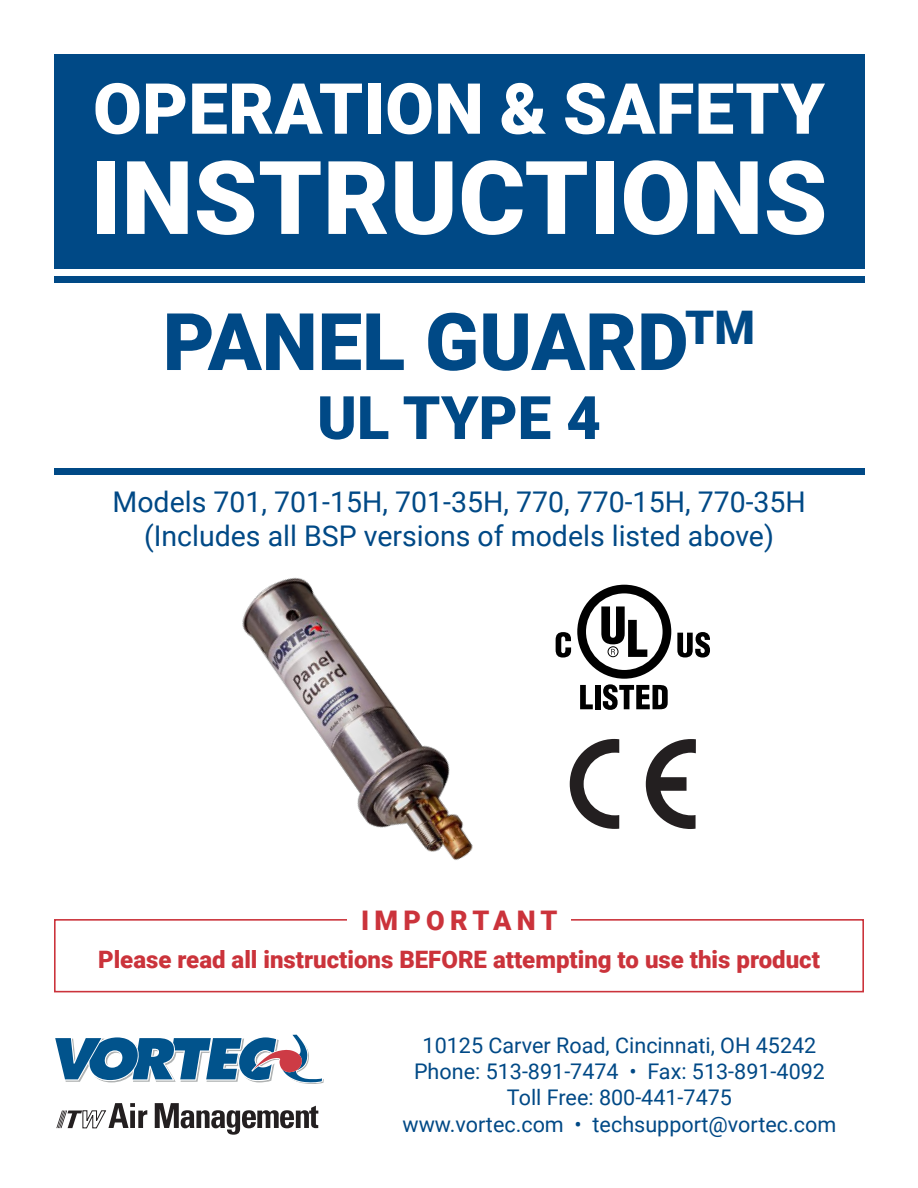
<style>
.page{position:relative;width:918px;height:1188px;background:#fff}
.page>*{position:absolute;margin:0;border:0;box-sizing:border-box;transform-origin:0 0}
.t1{font:900 102px "Roboto";letter-spacing:.005em;color:#fff}
.t2{font:900 79.5px "Roboto";color:#004986}
.t3{font:900 70.5px "Roboto";letter-spacing:.005em;color:#fff}
.t4{font:900 60px "Roboto";color:#004986}
.t5{font:28.5px/34.2px "Roboto";color:#004986;text-align:center}
.t6{font:900 27px "Roboto";letter-spacing:.195em;color:#cb333b}
.t7{font:900 24px "Roboto";color:#cb333b}
.t8{font:21.6px/26.4px "Roboto";color:#004986;text-align:center}
</style>
<div class="page">
<div style="left:54px;top:54px;width:810px;height:214px;background:#004986"></div>
<div style="left:54px;top:919px;width:810px;height:73px;background:#fff;border:2px solid #cb333b"></div>
<div style="left:347px;top:905px;width:224px;height:30px;background:#fff"></div>
<div style="left:54px;top:276px;width:810px;height:6px;background:#004986"></div>
<div style="left:54px;top:468px;width:810px;height:7px;background:#004986"></div>
<svg style="left:56px;top:1103px;width:91px;height:25px"></svg>
<svg style="left:155px;top:1103px;width:163px;height:32px"></svg>
<svg style="left:55px;top:1034px;width:269px;height:50px"></svg>
<img style="left:242px;top:577px;width:231px;height:283px">
<svg style="left:646px;top:739px;width:50px;height:90px"></svg>
<svg style="left:570px;top:739px;width:49px;height:90px"></svg>
<svg style="left:580px;top:685px;width:13px;height:24px"></svg>
<div style="left:595px;top:685px;width:6px;height:24px;background:#000"></div>
<svg style="left:603px;top:684px;width:65px;height:26px"></svg>
<svg style="left:677px;top:632px;width:33px;height:26px"></svg>
<div style="left:577px;top:585px;width:94px;height:94px;background:#000;border-radius:50%"></div>
<div style="left:586px;top:593px;width:77px;height:77px;background:#fff;border-radius:50%"></div>
<svg style="left:601px;top:606px;width:46px;height:51px"></svg>
<div style="left:608px;top:646px;width:10px;height:11px;border:1px solid #000;border-radius:50%"></div>
<svg style="left:556px;top:632px;width:15px;height:26px"></svg>
<h3 class="t3" style="left:93px;top:78px;width:733px">OPERATION &amp; SAFETY</h3>
<h1 class="t1" style="left:90px;top:154px;width:739px">INSTRUCTIONS</h1>
<h2 class="t2" style="left:163px;top:308px;width:594px">PANEL GUARD<sup>TM</sup></h2>
<h3 class="t4" style="left:317px;top:392px;width:285px">UL TYPE 4</h3>
<h3 class="t5" style="left:112px;top:487px;width:695px">Models 701, 701-15H, 701-35H, 770, 770-15H, 770-35H (Includes all BSP versions of models listed above)</h3>
<p class="t6" style="left:361px;top:909px;width:198px">IMPORTANT</p>
<p class="t7" style="left:98px;top:949px;width:723px">Please read all instructions BEFORE attempting to use this product</p>
<p class="t8" style="left:403px;top:1033px;width:435px">10125 Carver Road, Cincinnati, OH 45242<br>Phone: 513-891-7474 • Fax: 513-891-4092<br>Toll Free: 800-441-7475<br>www.vortec.com • techsupport@vortec.com</p>
</div>
